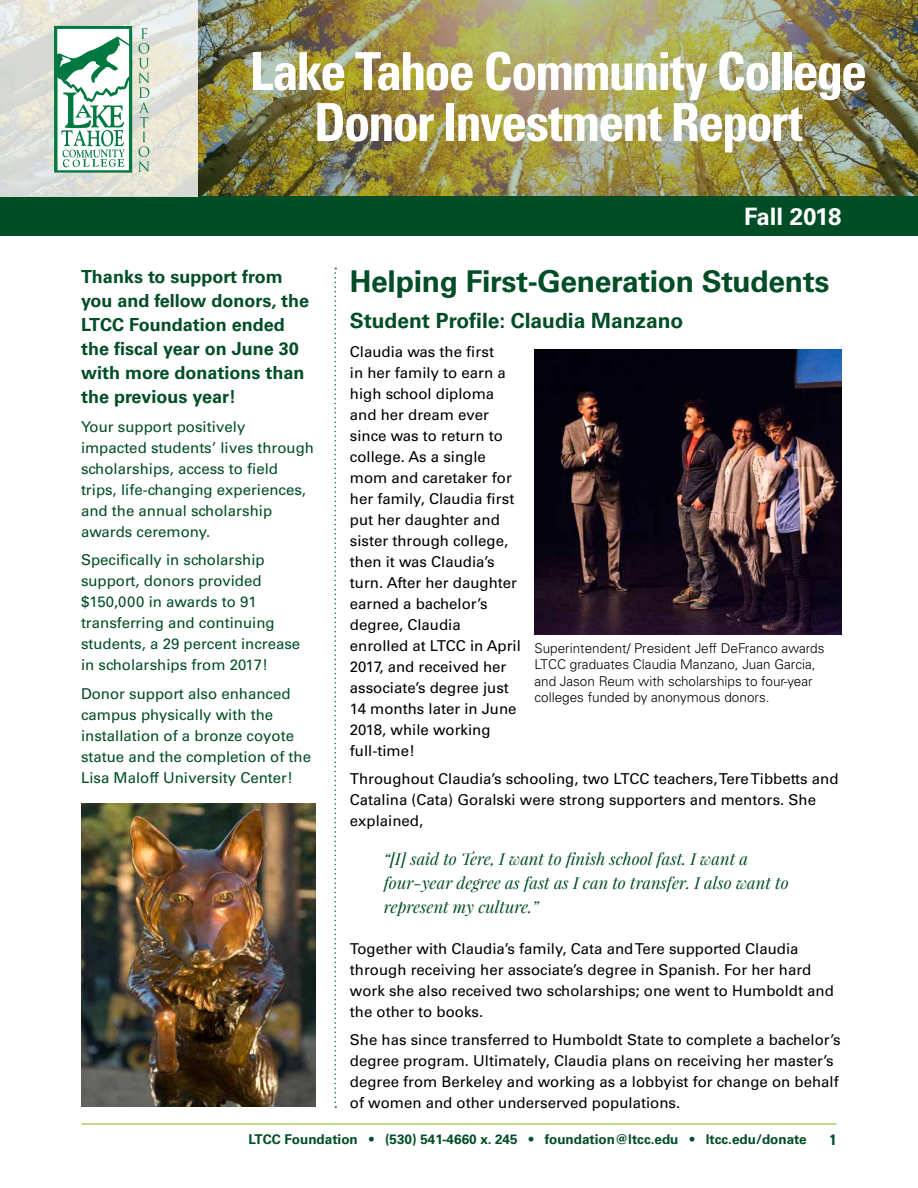
<style>
.page{position:relative;width:918px;height:1188px;background:#fff}
.page>*{position:absolute;margin:0;border:0;box-sizing:border-box;transform-origin:0 0}
.t1{font:700 condensed 52.5px/51px "Univers LT Std";letter-spacing:-.04em;color:#fff;text-align:center}
.t2{font:700 30px "Univers LT Std";letter-spacing:-.01em;color:#004d26}
.t3{font:700 24px "Univers LT Std";letter-spacing:-.01em;color:#fff}
.t4{font:700 21px "Univers LT Std";color:#004d26}
.t5{font:700 18px/24px "Univers LT Std";color:#004d26}
.t6{font:italic 16.5px/24px "Playfair Display";color:#004d26}
.t7{font:15px/21px "Univers LT Std";color:#000}
.t8{font:15px/21px "Univers LT Std";color:#004d26}
.t9{font:700 condensed 15px "Univers LT Std";color:#004d26}
.t10{font:300 13.5px/16.2px "Univers LT Std";color:#000}
.t11{font:700 13.5px "Univers LT Std";color:#004d26}
</style>
<div class="page">
<hr style="left:82px;top:1123px;width:754px;height:2px;background:#a1ce60">
<img style="left:198px;top:0;width:720px;height:197px">
<div style="left:0;top:197px;width:918px;height:39px;background:#004d26"></div>
<svg style="left:0;top:0;width:198px;height:197px;background:#e1e1d9"></svg>
<svg style="left:54px;top:26px;width:78px;height:147px"></svg>
<svg style="left:138px;top:28px;width:11px;height:144px;background:#c2d3c1"></svg>
<svg style="left:54px;top:29px;width:78px;height:141px"></svg>
<img style="left:81px;top:804px;width:235px;height:303px">
<img style="left:534px;top:350px;width:308px;height:284px">
<svg style="left:334px;top:268px;width:2px;height:840px"></svg>
<h1 class="t1" style="left:250px;top:46px;width:619px">Lake Tahoe Community College<br>Donor Investment Report</h1>
<p class="t5" style="left:81px;top:265px;width:230px">Thanks to support from you and fellow donors, the<br>LTCC Foundation ended the fiscal year on June 30 with more donations than the previous year!</p>
<p class="t8" style="left:81px;top:416px;width:235px">Your support positively impacted students’ lives through scholarships, access to field trips, life-changing experiences, and the annual scholarship awards ceremony.</p>
<p class="t8" style="left:81px;top:549px;width:221px">Specifically in scholarship support, donors provided $150,000 in awards to 91 transferring and continuing students, a 29 percent increase in scholarships from 2017!</p>
<p class="t8" style="left:81px;top:683px;width:232px">Donor support also enhanced campus physically with the installation of a bronze coyote statue and the completion of the<br>Lisa Maloff University Center!</p>
<h3 class="t3" style="left:744px;top:202px;width:99px">Fall 2018</h3>
<h2 class="t2" style="left:350px;top:264px;width:481px">Helping First-Generation Students</h2>
<h3 class="t4" style="left:350px;top:309px;width:335px">Student Profile: Claudia Manzano</h3>
<p class="t7" style="left:350px;top:341px;width:173px">Claudia was the first<br>in her family to earn a high school diploma and her dream ever since was to return to college. As a single mom and caretaker for her family, Claudia first put her daughter and sister through college, then it was Claudia’s turn. After her daughter earned a bachelor’s degree, Claudia enrolled at LTCC in April<br>2017, and received her associate’s degree just<br>14 months later in June<br>2018, while working full-time!</p>
<p class="t7" style="left:350px;top:769px;width:490px">Throughout Claudia’s schooling, two LTCC teachers, Tere Tibbetts and<br>Catalina (Cata) Goralski were strong supporters and mentors. She explained,</p>
<p class="t6" style="left:384px;top:846px;width:407px">“[I] said to Tere, I want to finish school fast. I want a four-year degree as fast as I can to transfer. I also want to represent my culture.”</p>
<p class="t7" style="left:350px;top:938px;width:486px">Together with Claudia’s family, Cata and Tere supported Claudia through receiving her associate’s degree in Spanish. For her hard work she also received two scholarships; one went to Humboldt and the other to books.</p>
<p class="t7" style="left:350px;top:1030px;width:492px">She has since transferred to Humboldt State to complete a bachelor’s degree program. Ultimately, Claudia plans on receiving her master’s degree from Berkeley and working as a lobbyist for change on behalf of women and other underserved populations.</p>
<p class="t10" style="left:534px;top:640px;width:292px">Superintendent/ President Jeff DeFranco awards LTCC graduates Claudia Manzano, Juan Garcia, and Jason Reum with scholarships to four-year colleges funded by anonymous donors.</p>
<p class="t11" style="left:248px;top:1131px;width:560px">LTCC Foundation • (530) 541-4660 x. 245 • foundation@ltcc.edu • ltcc.edu/donate</p>
<p class="t9" style="left:830px;top:1130px;width:8px">1</p>
</div>
